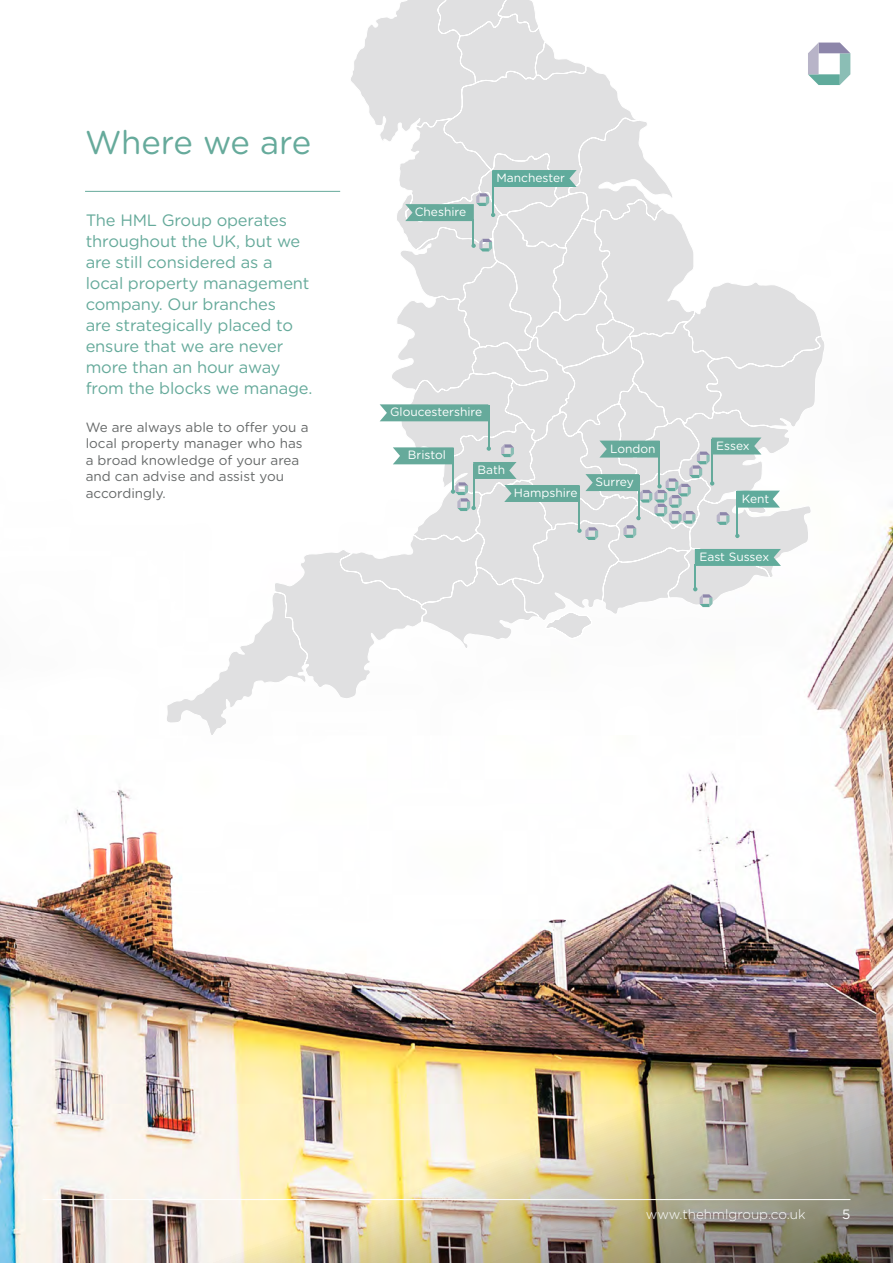
<style>
.page{position:relative;width:893px;height:1263px;background:#fff}
.page>*{position:absolute;margin:0;border:0;box-sizing:border-box;transform-origin:0 0}
.t1{font:33px "Gotham Rounded";letter-spacing:-.01em;color:#66aa9b}
.t2{font:16.5px/21px "Gotham Rounded";letter-spacing:-.01em;color:#66aa9b}
.t3{font:13.5px/16.5px "Gotham Rounded";color:#666969}
.t4{font:300 13.5px "Gotham Rounded";color:#fff}
.t5{font:13.5px "Gotham Rounded";color:#fff}
.t6{font:12px "Gotham Rounded";color:#fff}
</style>
<div class="page">
<img style="left:0;top:42px;width:893px;height:1221px">
<svg style="left:826px;top:43px;width:24px;height:42px"></svg>
<svg style="left:165px;top:0;width:661px;height:740px"></svg>
<hr style="left:492px;top:171px;width:1px;height:43px;background:#60ab9c">
<svg style="left:492px;top:170px;width:85px;height:17px"></svg>
<svg style="left:693px;top:549px;width:88px;height:58px"></svg>
<svg style="left:405px;top:193px;width:90px;height:58px;background:#c2d3d1"></svg>
<hr style="left:85px;top:191px;width:255px;height:1px;background:#66aa9b">
<img style="left:51px;top:791px;width:842px;height:472px">
<hr style="left:43px;top:1199px;width:807px;height:1px;background:#fff">
<hr style="left:488px;top:405px;width:1px;height:44px;background:#66aa9b">
<svg style="left:380px;top:404px;width:108px;height:17px;background:#6dad9f"></svg>
<svg style="left:393px;top:437px;width:387px;height:103px"></svg>
<p class="t1" style="left:85px;top:120px;width:228px">Where we are</p>
<p class="t2" style="left:86px;top:209px;width:228px">The HML Group operates throughout the UK, but we are still considered as a local property management company. Our branches<br>are strategically placed to ensure that we are never more than an hour away from the blocks we manage.</p>
<p class="t3" style="left:86px;top:418px;width:224px">We are always able to offer you a local property manager who has a broad knowledge of your area and can advise and assist you accordingly.</p>
<p class="t6" style="left:415px;top:203px;width:53px">Cheshire</p>
<p class="t6" style="left:497px;top:170px;width:70px">Manchester</p>
<p class="t6" style="left:390px;top:404px;width:94px">Gloucestershire</p>
<p class="t6" style="left:408px;top:447px;width:40px">Bristol</p>
<p class="t6" style="left:478px;top:462px;width:29px">Bath</p>
<p class="t6" style="left:610px;top:440px;width:47px">London</p>
<p class="t6" style="left:716px;top:437px;width:35px">Essex</p>
<p class="t6" style="left:595px;top:473px;width:40px">Surrey</p>
<p class="t6" style="left:514px;top:485px;width:65px">Hampshire</p>
<p class="t6" style="left:742px;top:490px;width:29px">Kent</p>
<p class="t6" style="left:699px;top:549px;width:71px">East Sussex</p>
<p class="t4" style="left:646px;top:1205px;width:161px">www.thehmlgroup.co.uk</p>
<p class="t5" style="left:842px;top:1204px;width:10px">5</p>
</div>
